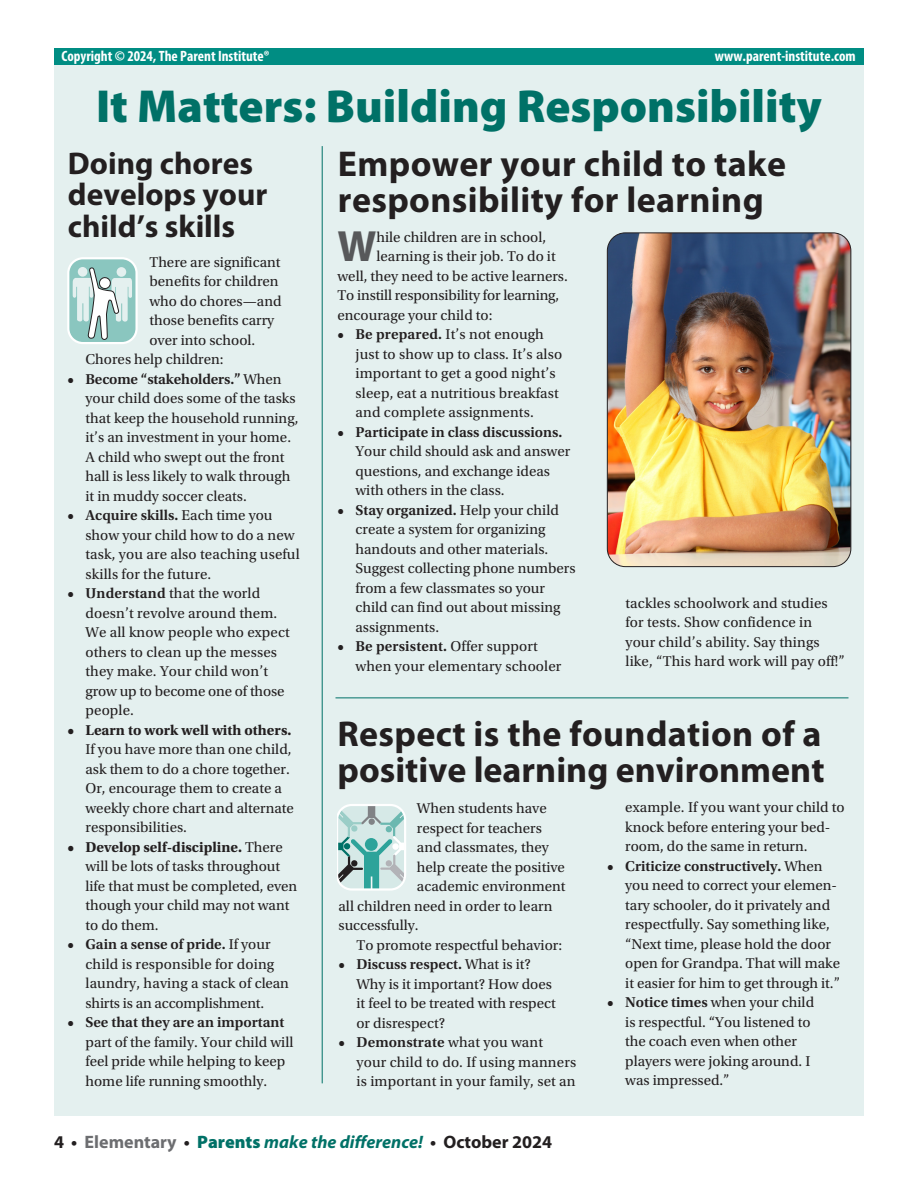
<style>
.page{position:relative;width:918px;height:1188px;background:#fff}
.page>*{position:absolute;margin:0;border:0;box-sizing:border-box;transform-origin:0 0}
.t1{font:900 46.5px "Myriad Pro";color:#007167}
.t2{font:700 43.95px "Myriad Pro";color:#57585a}
.t3{font:700 36px/36px "Myriad Pro";letter-spacing:.01em;color:#231f20}
.t4{font:700 31.5px/31.5px "Myriad Pro";color:#231f20}
.t5{font:italic 700 18px "Myriad Pro";color:#007167}
.t6{font:15px/19.5px "Utopia Std";color:#231f20}
.t7{font:700 condensed 15px "Myriad Pro";color:#fff}
.t8{font:600 15px "Utopia Std";color:#231f20}
.t9{font:700 15px "Utopia Std";color:#231f20}
.s1{font-weight:600}
.s2{font-weight:700}
.s3{font-style:normal;color:#231f20}
.s4{font-style:normal;color:#6c6d70}
.s5{font-weight:900;font-style:normal}
</style>
<div class="page">
<div style="left:54px;top:53px;width:810px;height:1063px;background:#e4f0ef"></div>
<hr style="left:336px;top:698px;width:513px;height:1px;background:#007167">
<hr style="left:322px;top:146px;width:1px;height:937px;background:#007167">
<svg style="left:67px;top:257px;width:71px;height:87px"></svg>
<svg style="left:337px;top:804px;width:69px;height:87px"></svg>
<div style="left:54px;top:49px;width:810px;height:16px;background:#008d83"></div>
<img style="left:607px;top:234px;width:244px;height:332px">
<div style="left:607px;top:232px;width:244px;height:335px;border:1px solid #231f20;border-radius:18px"></div>
<p class="t7" style="left:62px;top:46px;width:210px">Copyright © 2024, The Parent Institute®</p>
<p class="t7" style="left:715px;top:46px;width:142px">www.parent-institute.com</p>
<h1 class="t1" style="left:96px;top:75px;width:727px">It Matters: Building Responsibility</h1>
<h3 class="t4" style="left:68px;top:146px;width:201px">Doing chores develops your child’s skills</h3>
<p class="t6" style="left:150px;top:253px;width:133px">There are significant</p>
<p class="t6" style="left:150px;top:272px;width:131px">benefits for children</p>
<p class="t6" style="left:150px;top:292px;width:134px">who do chores—and</p>
<p class="t6" style="left:150px;top:311px;width:126px">those benefits carry</p>
<p class="t6" style="left:150px;top:331px;width:107px">over into school.</p>
<p class="t6" style="left:86px;top:350px;width:140px">Chores help children:</p>
<p class="t6" style="left:85px;top:370px;width:214px;text-indent:-18px"><span class="s1">• Become “stakeholders.”</span> When your child does some of the tasks that keep the household running, it’s an investment in your home.<br>A child who swept out the front hall is less likely to walk through it in muddy soccer cleats.</p>
<p class="t6" style="left:86px;top:506px;width:216px;text-indent:-18px"><span class="s1">• Acquire skills.</span> Each time you show your child how to do a new task, you are also teaching useful skills for the future.</p>
<p class="t6" style="left:86px;top:584px;width:206px;text-indent:-18px"><span class="s1">• Understand</span> that the world doesn’t revolve around them.<br>We all know people who expect others to clean up the messes they make. Your child won’t grow up to become one of those people.</p>
<p class="t9" style="left:68px;top:721px;width:225px">• Learn to work well with others.</p>
<p class="t6" style="left:86px;top:740px;width:210px">If you have more than one child, ask them to do a chore together.<br>Or, encourage them to create a weekly chore chart and alternate responsibilities.</p>
<p class="t6" style="left:86px;top:838px;width:213px;text-indent:-18px"><span class="s2">• Develop self-discipline.</span> There will be lots of tasks throughout life that must be completed, even though your child may not want to do them.</p>
<p class="t6" style="left:86px;top:935px;width:205px;text-indent:-18px"><span class="s1">• Gain a sense of pride.</span> If your child is responsible for doing laundry, having a stack of clean shirts is an accomplishment.</p>
<p class="t8" style="left:68px;top:1014px;width:218px">• See that they are an important</p>
<p class="t6" style="left:86px;top:1033px;width:209px">part of the family. Your child will feel pride while helping to keep home life running smoothly.</p>
<h3 class="t3" style="left:338px;top:144px;width:450px">Empower your child to take responsibility for learning</h3>
<h2 class="t2" style="left:338px;top:218px;width:41px">W</h2>
<p class="t6" style="left:377px;top:228px;width:171px">hile children are in school,</p>
<p class="t6" style="left:377px;top:247px;width:181px">learning is their job. To do it</p>
<p class="t6" style="left:337px;top:267px;width:232px">well, they need to be active learners.</p>
<p class="t6" style="left:337px;top:286px;width:223px">To instill responsibility for learning,</p>
<p class="t6" style="left:337px;top:306px;width:157px">encourage your child to:</p>
<p class="t6" style="left:356px;top:325px;width:208px;text-indent:-18px"><span class="s1">• Be prepared.</span> It’s not enough just to show up to class. It’s also important to get a good night’s sleep, eat a nutritious breakfast and complete assignments.</p>
<p class="t8" style="left:338px;top:424px;width:226px">• Participate in class discussions.</p>
<p class="t6" style="left:356px;top:442px;width:216px">Your child should ask and answer questions, and exchange ideas with others in the class.</p>
<p class="t6" style="left:356px;top:501px;width:222px;text-indent:-18px"><span class="s1">• Stay organized.</span> Help your child create a system for organizing handouts and other materials.<br>Suggest collecting phone numbers from a few classmates so your child can find out about missing assignments.</p>
<p class="t6" style="left:356px;top:637px;width:207px;text-indent:-18px"><span class="s1">• Be persistent.</span> Offer support when your elementary schooler</p>
<p class="t6" style="left:626px;top:594px;width:221px">tackles schoolwork and studies for tests. Show confidence in your child’s ability. Say things like, “This hard work will pay off!”</p>
<h3 class="t3" style="left:338px;top:715px;width:489px">Respect is the foundation of a positive learning environment</h3>
<p class="t6" style="left:625px;top:798px;width:221px">example. If you want your child to knock before entering your bed&shy;room, do the same in return.</p>
<p class="t6" style="left:625px;top:856px;width:216px;text-indent:-18px"><span class="s1">• Criticize constructively.</span> When you need to correct your elemen&shy;tary schooler, do it privately and respectfully. Say something like, “Next time, please hold the door open for Grandpa. That will make it easier for him to get through it.”</p>
<p class="t6" style="left:625px;top:993px;width:190px;text-indent:-18px"><span class="s1">• Notice times</span> when your child is respectful. “You listened to the coach even when other players were joking around. I was impressed.”</p>
<p class="t6" style="left:417px;top:799px;width:131px">When students have</p>
<p class="t6" style="left:417px;top:818px;width:126px">respect for teachers</p>
<p class="t6" style="left:417px;top:838px;width:133px">and classmates, they</p>
<p class="t6" style="left:417px;top:857px;width:150px">help create the positive</p>
<p class="t6" style="left:417px;top:877px;width:150px">academic environment</p>
<p class="t6" style="left:339px;top:896px;width:215px">all children need in order to learn</p>
<p class="t6" style="left:339px;top:916px;width:82px">successfully.</p>
<p class="t6" style="left:357px;top:935px;width:207px">To promote respectful behavior:</p>
<p class="t6" style="left:357px;top:955px;width:201px;text-indent:-18px"><span class="s1">• Discuss respect.</span> What is it?<br>Why is it important? How does it feel to be treated with respect or disrespect?</p>
<p class="t6" style="left:357px;top:1033px;width:221px;text-indent:-18px"><span class="s1">• Demonstrate</span> what you want your child to do. If using manners is important in your family, set an</p>
<p class="t5" style="left:54px;top:1130px;width:500px"><span class="s3">4 •</span> <span class="s4">Elementary</span> <span class="s3">•</span> <span class="s5">Parents</span> make the difference! <span class="s3">• October 2024</span></p>
</div>
